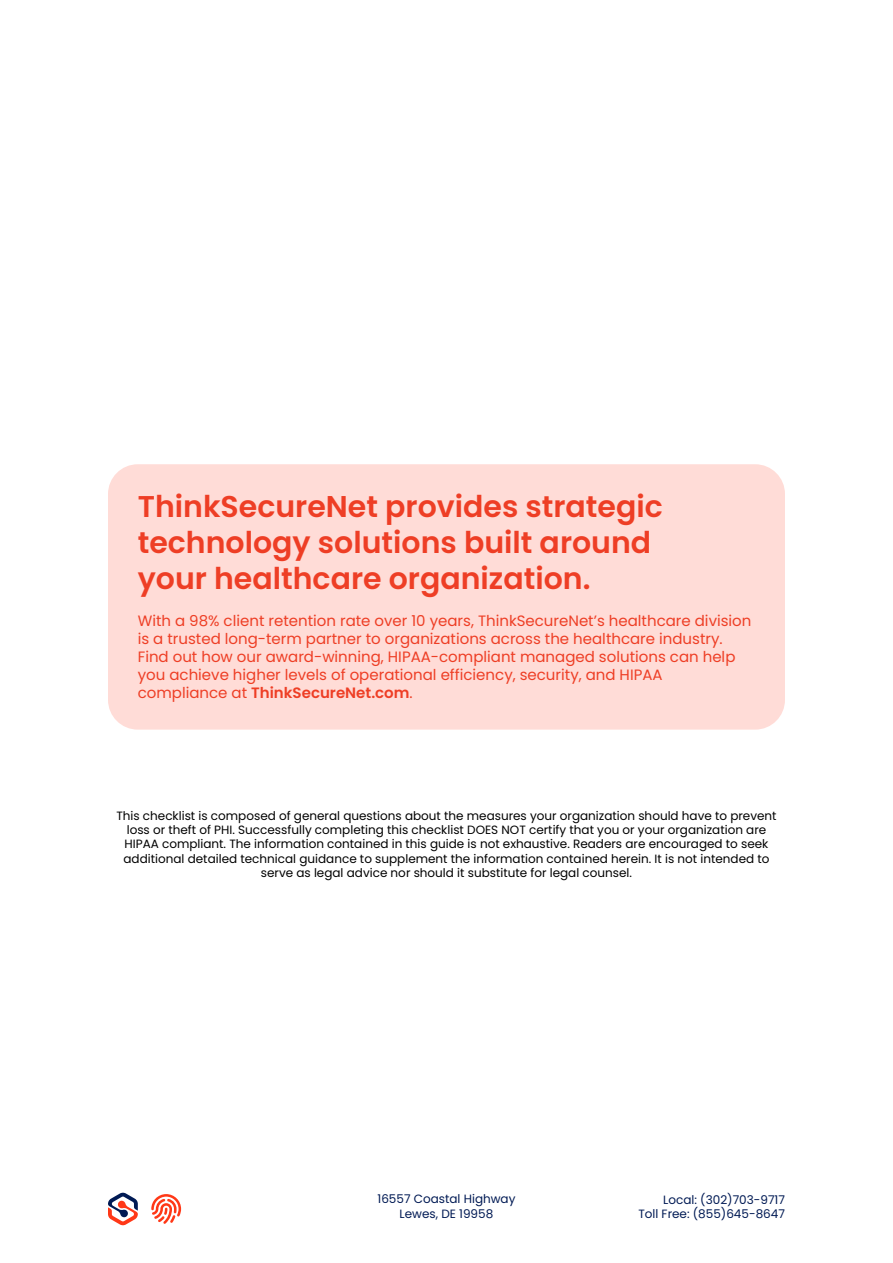
<style>
.page{position:relative;width:893px;height:1263px;background:#fff}
.page>*{position:absolute;margin:0;border:0;box-sizing:border-box;transform-origin:0 0}
.t1{font:600 30px/36px "Poppins";color:#ee3e25}
.t2{font:15px/18px "Poppins";color:#ee3e25}
.t3{font:12px/14.4px "Poppins";color:#000;text-align:center}
.t4{font:12px/14.4px "Poppins";color:#001a54;text-align:center}
.s1{font-weight:600}
</style>
<div class="page">
<svg style="left:108px;top:1192px;width:30px;height:33px"></svg>
<svg style="left:151px;top:1194px;width:30px;height:30px"></svg>
<div style="left:108px;top:464px;width:677px;height:266px;background:#ffdcd7;border-radius:30px"></div>
<h1 class="t1" style="left:138px;top:489px;width:527px">ThinkSecureNet provides strategic technology solutions built around your healthcare organization.</h1>
<p class="t2" style="left:138px;top:612px;width:615px">With a 98% client retention rate over 10 years, ThinkSecureNet’s healthcare division is a trusted long-term partner to organizations across the healthcare industry.<br>Find out how our award-winning, HIPAA-compliant managed solutions can help you achieve higher levels of operational efficiency, security, and HIPAA compliance at <span class="s1">ThinkSecureNet.com</span>.</p>
<p class="t3" style="left:116px;top:808px;width:662px">This checklist is composed of general questions about the measures your organization should have to prevent loss or theft of PHI. Successfully completing this checklist DOES NOT certify that you or your organization are HIPAA compliant. The information contained in this guide is not exhaustive. Readers are encouraged to seek additional detailed technical guidance to supplement the information contained herein. It is not intended to serve as legal advice nor should it substitute for legal counsel.</p>
<p class="t4" style="left:377px;top:1192px;width:139px">16557 Coastal Highway<br>Lewes, DE 19958</p>
<p class="t4" style="left:638px;top:1192px;width:148px;text-align:right">Local: (302)703-9717<br>Toll Free: (855)645-8647</p>
</div>
